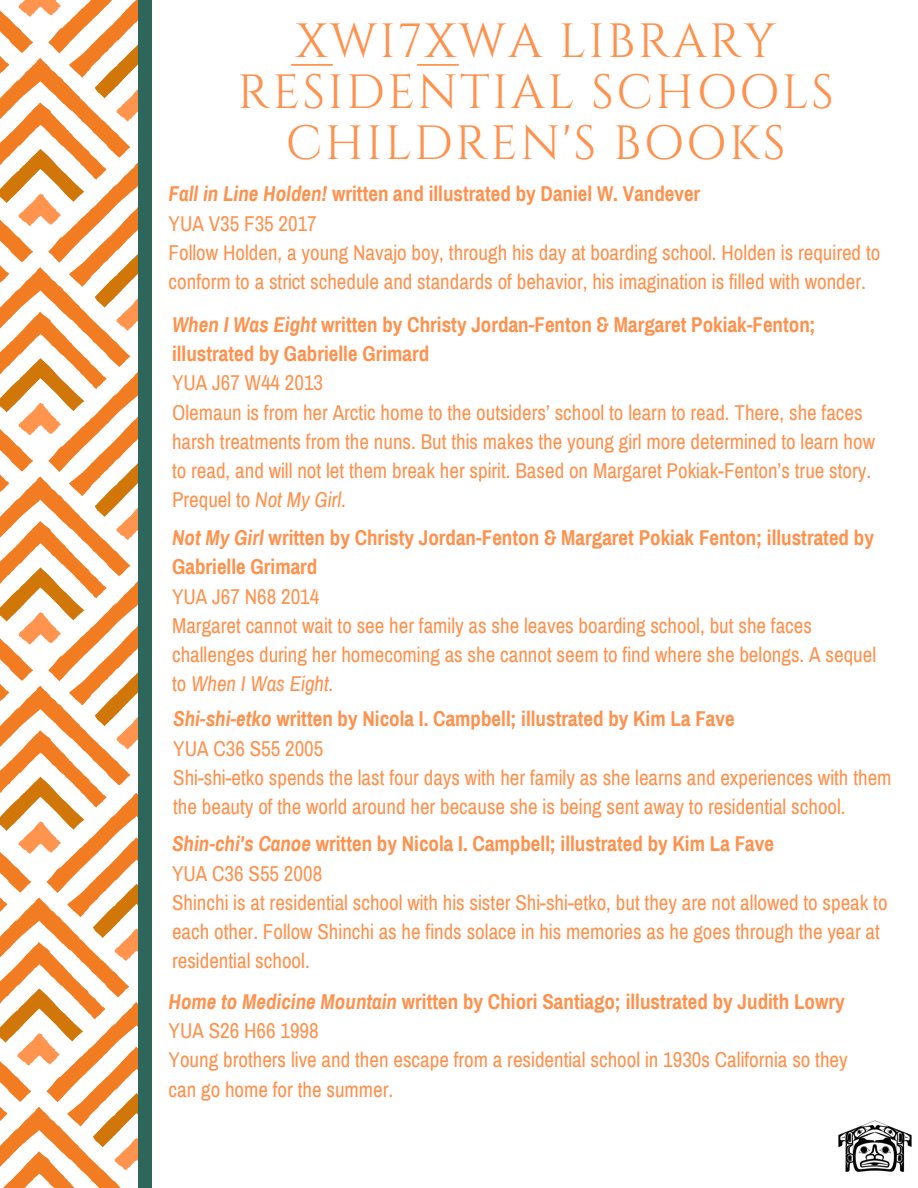
<style>
.page{position:relative;width:918px;height:1188px;background:#fff}
.page>*{position:absolute;margin:0;border:0;box-sizing:border-box;transform-origin:0 0}
.t1{font:48px/50.8px "Cinzel";letter-spacing:.05em;color:#ff914d;text-align:center}
.t2{font:21px/29.2px "Archivo Narrow";color:#ff914d}
.t3{font:700 21px/29.2px "Archivo Narrow";color:#ff914d}
.s1{font-weight:700;font-style:italic}
.s2{font-weight:700}
.s3{font-style:italic}
</style>
<div class="page">
<svg style="left:0;top:0;width:138px;height:1188px"></svg>
<div style="left:138px;top:0;width:14px;height:1188px;background:#2f665c"></div>
<svg style="left:291px;top:64px;width:42px;height:2px"></svg>
<svg style="left:417px;top:64px;width:42px;height:2px"></svg>
<img style="left:839px;top:1120px;width:73px;height:52px">
<h1 class="t1" style="left:237px;top:17px;width:598px">XWI7XWA LIBRARY<br>RESIDENTIAL SCHOOLS<br>CHILDREN'S BOOKS</h1>
<p class="t2" style="left:169px;top:180px;width:713px"><span class="s1">Fall in Line Holden!</span> <span class="s2">written and illustrated by Daniel W. Vandever<br></span>YUA V35 F35 2017<br>Follow Holden, a young Navajo boy, through his day at boarding school. Holden is required to conform to a strict schedule and standards of behavior, his imagination is filled with wonder.</p>
<p class="t3" style="left:172px;top:310px;width:645px"><span class="s3">When I Was Eight</span> written by Christy Jordan-Fenton &amp; Margaret Pokiak-Fenton; illustrated by Gabrielle Grimard</p>
<p class="t2" style="left:172px;top:369px;width:705px">YUA J67 W44 2013<br>Olemaun is from her Arctic home to the outsiders’ school to learn to read. There, she faces harsh treatments from the nuns. But this makes the young girl more determined to learn how to read, and will not let them break her spirit. Based on Margaret Pokiak-Fenton’s true story.<br>Prequel to <span class="s3">Not My Girl.</span></p>
<p class="t3" style="left:172px;top:523px;width:703px"><span class="s3">Not My Girl</span> written by Christy Jordan-Fenton &amp; Margaret Pokiak Fenton; illustrated by<br>Gabrielle Grimard</p>
<p class="t2" style="left:172px;top:582px;width:706px">YUA J67 N68 2014<br>Margaret cannot wait to see her family as she leaves boarding school, but she faces challenges during her homecoming as she cannot seem to find where she belongs. A sequel to <span class="s3">When I Was Eight.</span></p>
<p class="t2" style="left:173px;top:705px;width:720px"><span class="s1">Shi-shi-etko</span> <span class="s2">written by Nicola I. Campbell; illustrated by Kim La Fave<br></span>YUA C36 S55 2005<br>Shi-shi-etko spends the last four days with her family as she learns and experiences with them the beauty of the world around her because she is being sent away to residential school.</p>
<p class="t2" style="left:172px;top:830px;width:717px"><span class="s1">Shin-chi's Canoe</span> <span class="s2">written by Nicola I. Campbell; illustrated by Kim La Fave<br></span>YUA C36 S55 2008<br>Shinchi is at residential school with his sister Shi-shi-etko, but they are not allowed to speak to each other. Follow Shinchi as he finds solace in his memories as he goes through the year at residential school.</p>
<p class="t2" style="left:169px;top:987px;width:681px"><span class="s1">Home to Medicine Mountain</span> <span class="s2">written by Chiori Santiago; illustrated by Judith Lowry </span>YUA S26 H66 1998<br>Young brothers live and then escape from a residential school in 1930s California so they can go home for the summer.</p>
</div>
